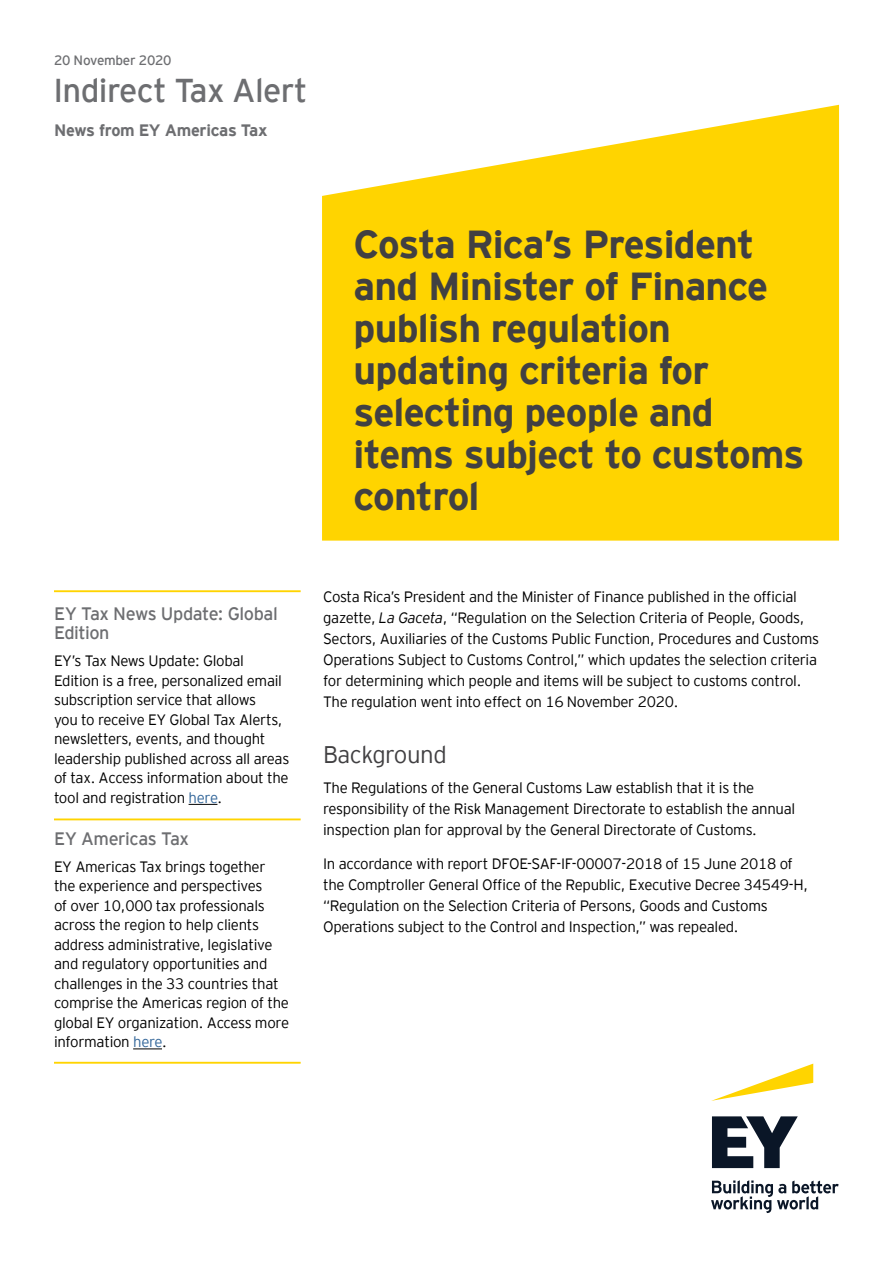
<style>
.page{position:relative;width:893px;height:1263px;background:#fff}
.page>*{position:absolute;margin:0;border:0;box-sizing:border-box;transform-origin:0 0}
.t1{font:700 39px/42px "EY Interstate";letter-spacing:-.02em;color:#414042}
.t2{font:33px "EY Interstate";letter-spacing:-.02em;color:#6d6e71}
.t3{font:300 24px "EY Interstate";letter-spacing:-.02em;color:#414042}
.t4{font:18px/19.5px "EY Interstate";letter-spacing:-.025em;color:#6d6e71}
.t5{font:700 16.5px "EY Interstate";letter-spacing:-.02em;color:#6d6e71}
.t6{font:300 15px/19.5px "EY Interstate";letter-spacing:-.02em;color:#000}
.t7{font:13.5px "EY Interstate";letter-spacing:-.02em;color:#6d6e71}
.s1{color:#369}
.s2{font-style:italic}
</style>
<div class="page">
<svg style="left:322px;top:105px;width:517px;height:436px;background:#ffd81a"></svg>
<svg style="left:189px;top:804px;width:28px;height:1px"></svg>
<svg style="left:133px;top:1049px;width:29px;height:1px"></svg>
<hr style="left:54px;top:590px;width:247px;height:2px;background:#ffd400">
<hr style="left:54px;top:1062px;width:247px;height:2px;background:#ffd400">
<hr style="left:54px;top:818px;width:247px;height:2px;background:#ffd400">
<svg style="left:711px;top:1063px;width:102px;height:38px"></svg>
<svg style="left:711px;top:1116px;width:128px;height:97px"></svg>
<p class="t7" style="left:54px;top:50px;width:119px">20 November 2020</p>
<h2 class="t2" style="left:53px;top:67px;width:256px">Indirect Tax Alert</h2>
<p class="t5" style="left:54px;top:118px;width:215px">News from EY Americas Tax</p>
<p class="t4" style="left:54px;top:602px;width:225px">EY Tax News Update: Global<br>Edition</p>
<p class="t6" style="left:54px;top:650px;width:237px">EY’s Tax News Update: Global Edition is a free, personalized email subscription service that allows<br>you to receive EY Global Tax Alerts, newsletters, events, and thought leadership published across all areas of tax. Access information about the tool and registration <span class="s1">here</span>.</p>
<p class="t4" style="left:54px;top:827px;width:136px">EY Americas Tax</p>
<p class="t6" style="left:54px;top:855px;width:237px">EY Americas Tax brings together the experience and perspectives<br>of over 10,000 tax professionals across the region to help clients address administrative, legislative and regulatory opportunities and challenges in the 33 countries that comprise the Americas region of the global EY organization. Access more information <span class="s1">here</span>.</p>
<h1 class="t1" style="left:354px;top:221px;width:453px">Costa Rica’s President and Minister of Finance publish regulation updating criteria for selecting people and items subject to customs control</h1>
<p class="t6" style="left:323px;top:586px;width:497px;line-height:21px">Costa Rica’s President and the Minister of Finance published in the official gazette, <span class="s2">La Gaceta</span>, “Regulation on the Selection Criteria of People, Goods, Sectors, Auxiliaries of the Customs Public Function, Procedures and Customs Operations Subject to Customs Control,” which updates the selection criteria for determining which people and items will be subject to customs control.<br>The regulation went into effect on 16 November 2020.</p>
<h3 class="t3" style="left:323px;top:737px;width:125px">Background</h3>
<p class="t6" style="left:323px;top:776px;width:474px;line-height:21px">The Regulations of the General Customs Law establish that it is the responsibility of the Risk Management Directorate to establish the annual inspection plan for approval by the General Directorate of Customs.</p>
<p class="t6" style="left:323px;top:853px;width:486px;line-height:21px">In accordance with report DFOE-SAF-IF-00007-2018 of 15 June 2018 of the Comptroller General Office of the Republic, Executive Decree 34549-H, “Regulation on the Selection Criteria of Persons, Goods and Customs Operations subject to the Control and Inspection,” was repealed.</p>
</div>
